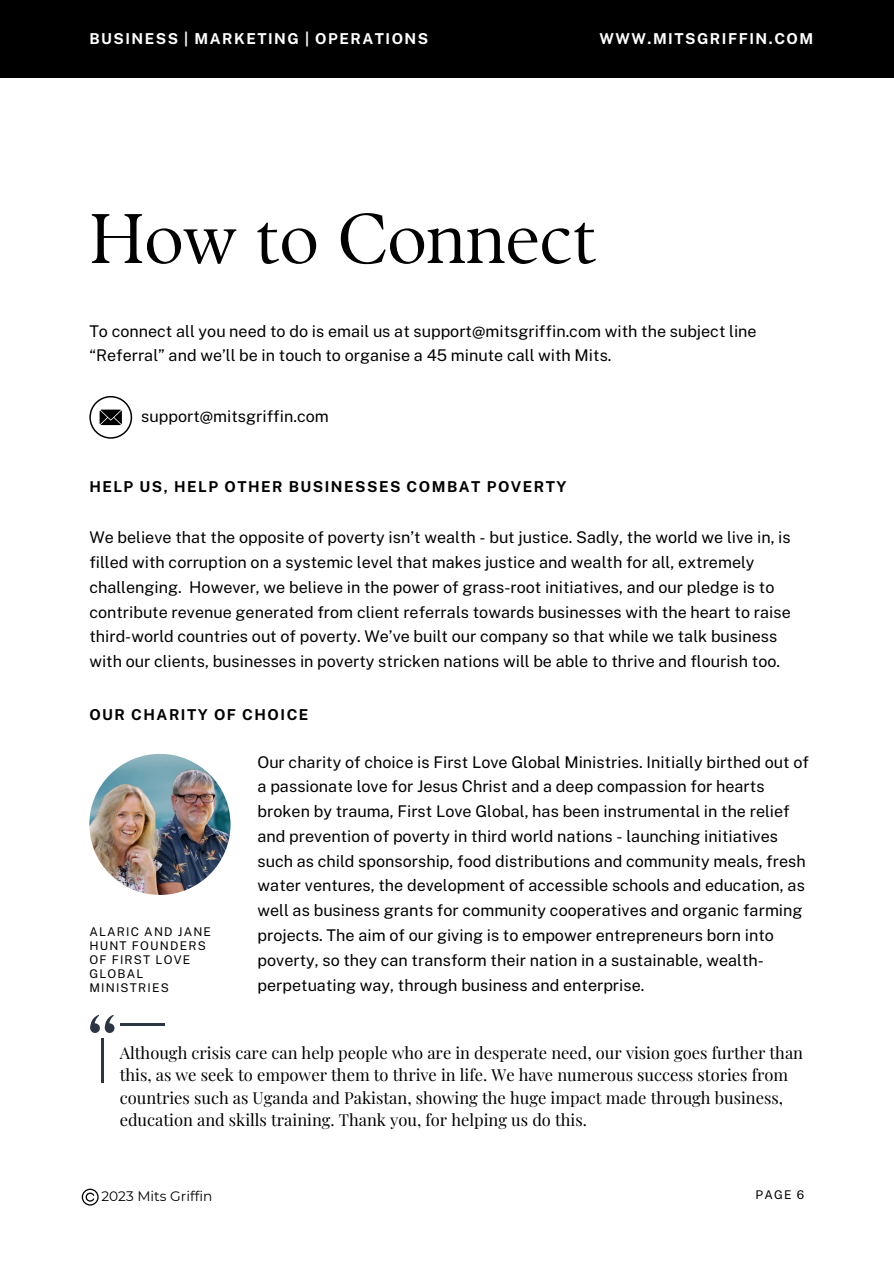
<style>
.page{position:relative;width:894px;height:1264px;background:#fff}
.page>*{position:absolute;margin:0;border:0;box-sizing:border-box;transform-origin:0 0}
.t1{font:70.05px "TY Serif D";color:#000}
.t2{font:16.5px/22.5px "Playfair Display";color:#000}
.t3{font:16.2px/24.8px "Public Sans";color:#000}
.t4{font:700 15px "Public Sans";letter-spacing:.1em;color:#000}
.t5{font:700 15px "Public Sans";letter-spacing:.1em;color:#fff}
.t6{font:13.8px "Montserrat";color:#000}
.t7{font:12px/14px "Public Sans";letter-spacing:.1em;color:#000}
</style>
<div class="page">
<svg style="left:82px;top:1188px;width:17px;height:17px"></svg>
<div style="left:0;top:0;width:893px;height:78px;background:#000"></div>
<svg style="left:89px;top:396px;width:43px;height:43px"></svg>
<img style="left:89px;top:753px;width:141px;height:142px;border-radius:50%">
<div style="left:105px;top:1023px;width:9px;height:9px;background:#2c3642;border-radius:50%"></div>
<div style="left:90px;top:1023px;width:10px;height:9px;background:#2c3642;border-radius:50%"></div>
<svg style="left:90px;top:1014px;width:24px;height:17px"></svg>
<hr style="left:101px;top:1038px;width:2px;height:44px;background:#2c3642">
<hr style="left:120px;top:1022px;width:44px;height:3px;background:#2c3642">
<p class="t5" style="left:89px;top:30px;width:340px">BUSINESS | MARKETING | OPERATIONS</p>
<h2 class="t5" style="left:599px;top:30px;width:215px">WWW.MITSGRIFFIN.COM</h2>
<p class="t1" style="left:89px;top:196px;width:508px">How to Connect</p>
<h2 class="t3" style="left:89px;top:318px;width:668px">To connect all you need to do is email us at support@mitsgriffin.com with the subject line “Referral” and we’ll be in touch to organise a 45 minute call with Mits.</h2>
<p class="t3" style="left:141px;top:403px;width:189px">support@mitsgriffin.com</p>
<p class="t4" style="left:89px;top:478px;width:478px">HELP US, HELP OTHER BUSINESSES COMBAT POVERTY</p>
<p class="t3" style="left:89px;top:525px;width:702px">We believe that the opposite of poverty isn’t wealth - but justice. Sadly, the world we live in, is filled with corruption on a systemic level that makes justice and wealth for all, extremely challenging. However, we believe in the power of grass-root initiatives, and our pledge is to contribute revenue generated from client referrals towards businesses with the heart to raise third-world countries out of poverty. We’ve built our company so that while we talk business with our clients, businesses in poverty stricken nations will be able to thrive and flourish too.</p>
<p class="t4" style="left:89px;top:705px;width:220px">OUR CHARITY OF CHOICE</p>
<p class="t3" style="left:257px;top:749px;width:552px">Our charity of choice is First Love Global Ministries. Initially birthed out of a passionate love for Jesus Christ and a deep compassion for hearts broken by trauma, First Love Global, has been instrumental in the relief and prevention of poverty in third world nations - launching initiatives such as child sponsorship, food distributions and community meals, fresh water ventures, the development of accessible schools and education, as well as business grants for community cooperatives and organic farming projects. The aim of our giving is to empower entrepreneurs born into poverty, so they can transform their nation in a sustainable, wealth&shy;perpetuating way, through business and enterprise.</p>
<p class="t7" style="left:89px;top:924px;width:123px">ALARIC AND JANE<br>HUNT FOUNDERS<br>OF FIRST LOVE<br>GLOBAL<br>MINISTRIES</p>
<h3 class="t2" style="left:120px;top:1040px;width:684px">Although crisis care can help people who are in desperate need, our vision goes further than this, as we seek to empower them to thrive in life. We have numerous success stories from countries such as Uganda and Pakistan, showing the huge impact made through business, education and skills training. Thank you, for helping us do this.</h3>
<h2 class="t6" style="left:101px;top:1187px;width:112px">2023 Mits Griffin</h2>
<h1 class="t7" style="left:755px;top:1187px;width:50px">PAGE 6</h1>
</div>
